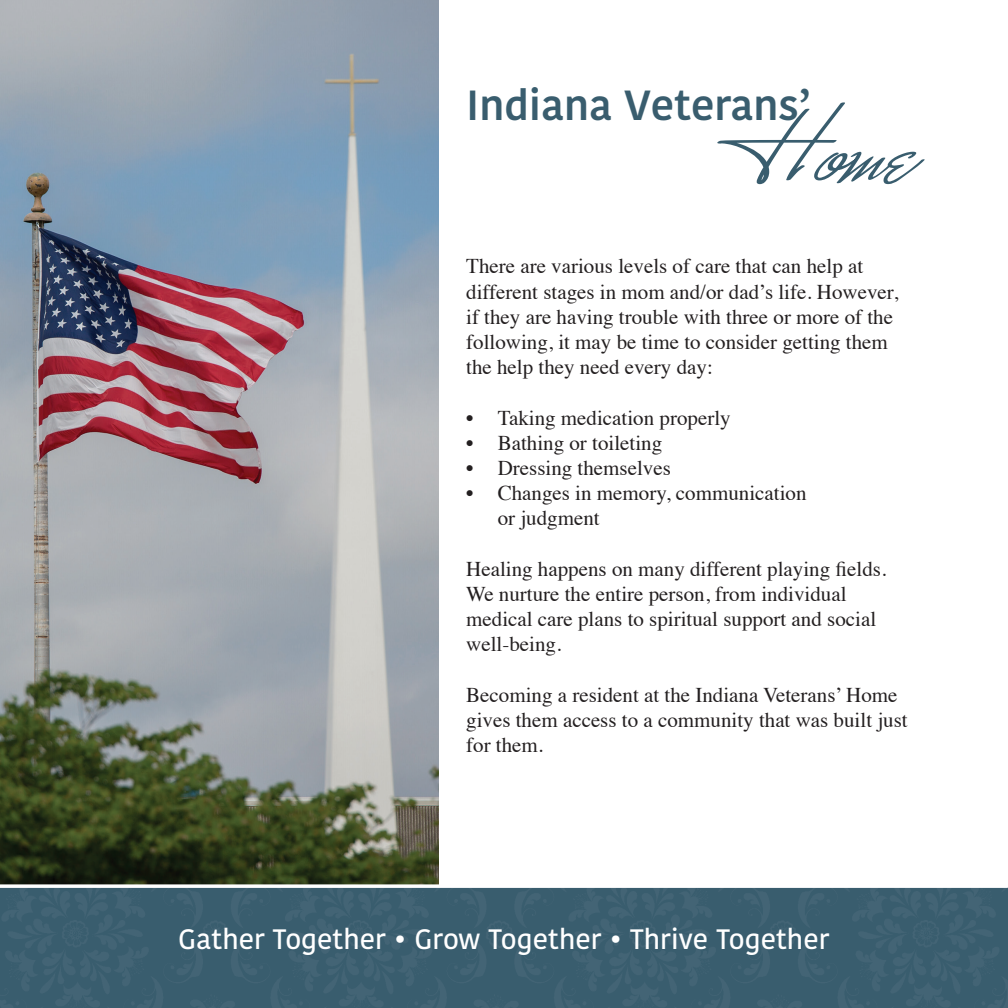
<style>
.page{position:relative;width:1008px;height:1008px;background:#fff}
.page>*{position:absolute;margin:0;border:0;box-sizing:border-box;transform-origin:0 0}
.t1{font:600 42px "Kohinoor Bangla";color:#395d6e}
.t2{font:500 28px "Kohinoor Bangla";color:#fff}
.t3{font:21px/25.2px "Times";color:#231f20}
</style>
<div class="page">
<img style="left:0;top:0;width:438px;height:884px">
<img style="left:0;top:888px;width:1008px;height:120px">
<svg style="left:0;top:884px;width:1008px;height:4px"></svg>
<svg style="left:717px;top:102px;width:208px;height:82px"></svg>
<p class="t1" style="left:466px;top:70px;width:346px">Indiana Veterans’</p>
<p class="t3" style="left:466px;top:252px;width:434px">There are various levels of care that can help at different stages in mom and/or dad’s life. However, if they are having trouble with three or more of the following, it may be time to consider getting them the help they need every day:</p>
<p class="t3" style="left:466px;top:403px;width:266px">• Taking medication properly</p>
<p class="t3" style="left:466px;top:428px;width:198px">• Bathing or toileting</p>
<p class="t3" style="left:466px;top:454px;width:206px">• Dressing themselves</p>
<p class="t3" style="left:466px;top:479px;width:342px">• Changes in memory, communication</p>
<p class="t3" style="left:498px;top:504px;width:104px">or judgment</p>
<p class="t3" style="left:466px;top:554px;width:422px">Healing happens on many different playing fields.<br>We nurture the entire person, from individual medical care plans to spiritual support and social well-being.</p>
<p class="t3" style="left:466px;top:680px;width:443px">Becoming a resident at the Indiana Veterans’ Home gives them access to a community that was built just for them.</p>
<p class="t2" style="left:178px;top:917px;width:653px">Gather Together • Grow Together • Thrive Together</p>
</div>
